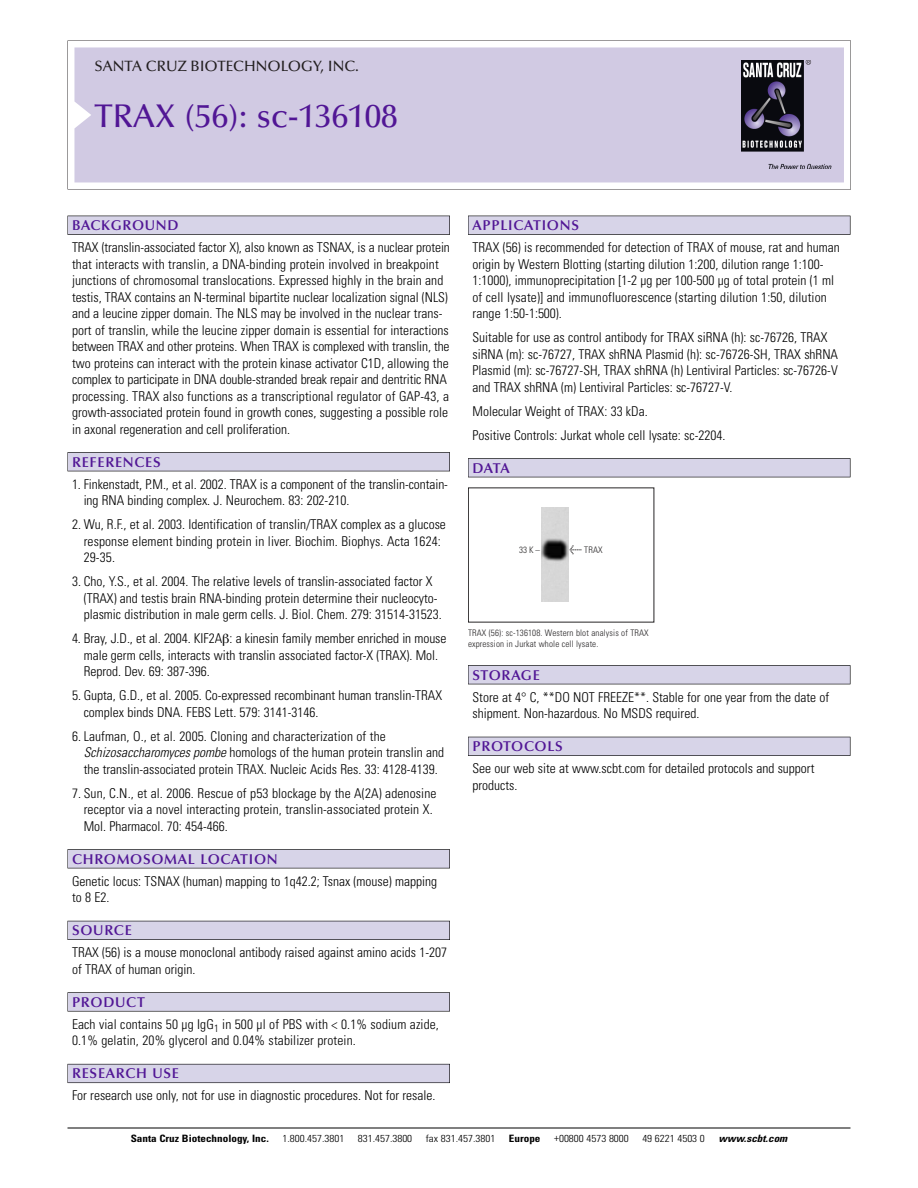
<style>
.page{position:relative;width:918px;height:1188px;background:#fff}
.page>*{position:absolute;margin:0;border:0;box-sizing:border-box;transform-origin:0 0}
.t1{font:500 33px "Optima";color:#511695}
.t2{font:500 15px "Optima";color:#231f20}
.t3{font:600 14.25px "Optima";letter-spacing:.05em;color:#511695}
.t4{font:300 condensed 13.5px/16.5px "Univers";color:#000}
.t5{font:300 condensed 10.2px "Univers";color:#000;scale:1.1 1}
.t6{font:700 condensed 10.2px "Univers";color:#000;scale:1.1 1}
.t7{font:italic 700 condensed 10.2px "Univers";color:#000;scale:1.1 1}
.t8{font:300 condensed 9px/10.5px "Univers";letter-spacing:.015em;color:#272526}
.s1{font-style:italic}
.s2{font-family:"Meta Plus";font-weight:400;font-stretch:normal;font-size:10.5px}
</style>
<div class="page">
<svg style="left:74px;top:41px;width:777px;height:148px"></svg>
<div style="left:74px;top:47px;width:770px;height:135px;background:#d1cae3"></div>
<img style="left:741px;top:60px;width:90px;height:108px">
<div style="left:68px;top:216px;width:382px;height:19px;background:#535256"></div>
<div style="left:68px;top:216px;width:381px;height:18px;background:#d7d4e8"></div>
<div style="left:68px;top:452px;width:382px;height:19px;background:#515155"></div>
<div style="left:68px;top:453px;width:381px;height:18px;background:#d7d4e8"></div>
<div style="left:68px;top:849px;width:382px;height:19px;background:#545357"></div>
<div style="left:68px;top:850px;width:381px;height:18px;background:#d7d4e8"></div>
<div style="left:68px;top:921px;width:382px;height:19px;background:#535259"></div>
<div style="left:68px;top:921px;width:381px;height:18px;background:#d7d4e8"></div>
<svg style="left:68px;top:992px;width:382px;height:20px"></svg>
<div style="left:68px;top:993px;width:381px;height:18px;background:#d7d4e8"></div>
<div style="left:68px;top:1064px;width:382px;height:19px;background:#64626c"></div>
<div style="left:68px;top:1064px;width:381px;height:18px;background:#d7d4e8"></div>
<div style="left:468px;top:216px;width:382px;height:19px;background:#535256"></div>
<div style="left:468px;top:216px;width:382px;height:18px;background:#d7d4e8"></div>
<div style="left:468px;top:458px;width:382px;height:19px;background:#515155"></div>
<div style="left:468px;top:459px;width:382px;height:18px;background:#d7d4e8"></div>
<div style="left:468px;top:665px;width:382px;height:19px;background:#515155"></div>
<div style="left:468px;top:666px;width:382px;height:18px;background:#d7d4e8"></div>
<div style="left:468px;top:737px;width:382px;height:19px;background:#515057"></div>
<div style="left:468px;top:737px;width:382px;height:18px;background:#d7d4e8"></div>
<hr style="left:68px;top:1128px;width:782px;height:1px;background:#000">
<img style="left:541px;top:508px;width:28px;height:94px">
<p class="t2" style="left:94px;top:60px;width:266px">SANTA CRUZ BIOTECHNOLOGY, INC.</p>
<p class="t1" style="left:94px;top:102px;width:305px">TRAX (56): sc-136108</p>
<p class="t3" style="left:72px;top:219px;width:108px">BACKGROUND</p>
<p class="t4" style="left:72px;top:240px;width:379px">TRAX (translin-associated factor X), also known as TSNAX, is a nuclear protein that interacts with translin, a DNA-binding protein involved in breakpoint junctions of chromosomal translocations. Expressed highly in the brain and testis, TRAX contains an N-terminal bipartite nuclear localization signal (NLS) and a leucine zipper domain. The NLS may be involved in the nuclear trans&shy;port of translin, while the leucine zipper domain is essential for interactions between TRAX and other proteins. When TRAX is complexed with translin, the two proteins can interact with the protein kinase activator C1D, allowing the complex to participate in DNA double-stranded break repair and dentritic RNA processing. TRAX also functions as a transcriptional regulator of GAP-43, a growth-associated protein found in growth cones, suggesting a possible role in axonal regeneration and cell proliferation.</p>
<p class="t3" style="left:72px;top:456px;width:90px">REFERENCES</p>
<p class="t4" style="left:84px;top:477px;width:366px;text-indent:-12px">1. Finkenstadt, P.M., et al. 2002. TRAX is a component of the translin-contain&shy;ing RNA binding complex. J. Neurochem. 83: 202-210.</p>
<p class="t4" style="left:84px;top:517px;width:364px;text-indent:-12px">2. Wu, R.F., et al. 2003. Identification of translin/TRAX complex as a glucose response element binding protein in liver. Biochim. Biophys. Acta 1624:<br>29-35.</p>
<p class="t4" style="left:84px;top:574px;width:360px;text-indent:-12px">3. Cho, Y.S., et al. 2004. The relative levels of translin-associated factor X (TRAX) and testis brain RNA-binding protein determine their nucleocyto&shy;plasmic distribution in male germ cells. J. Biol. Chem. 279: 31514-31523.</p>
<p class="t4" style="left:84px;top:631px;width:364px;text-indent:-12px">4. Bray, J.D., et al. 2004. KIF2A : a kinesin family member enriched in mouse male germ cells, interacts with translin associated factor-X (TRAX). Mol.<br>Reprod. Dev. 69: 387-396.</p>
<p class="t4" style="left:84px;top:688px;width:360px;text-indent:-12px">5. Gupta, G.D., et al. 2005. Co-expressed recombinant human translin-TRAX complex binds DNA. FEBS Lett. 579: 3141-3146.</p>
<p class="t4" style="left:84px;top:729px;width:362px;text-indent:-12px">6. Laufman, O., et al. 2005. Cloning and characterization of the<br><span class="s1">Schizosaccharomycespombe</span>homologs of the human protein translin and the translin-associated protein TRAX. Nucleic Acids Res. 33: 4128-4139.</p>
<p class="t4" style="left:84px;top:786px;width:354px;text-indent:-12px">7. Sun, C.N., et al. 2006. Rescue of p53 blockage by the A(2A) adenosine receptor via a novel interacting protein, translin-associated protein X.<br>Mol. Pharmacol. 70: 454-466.</p>
<p class="t3" style="left:72px;top:853px;width:207px">CHROMOSOMAL LOCATION</p>
<p class="t4" style="left:72px;top:874px;width:367px">Genetic locus: TSNAX (human) mapping to 1q42.2; Tsnax (mouse) mapping to 8 E2.</p>
<p class="t3" style="left:72px;top:924px;width:61px">SOURCE</p>
<p class="t4" style="left:72px;top:946px;width:377px">TRAX (56) is a mouse monoclonal antibody raised against amino acids 1-207 of TRAX of human origin.</p>
<p class="t3" style="left:72px;top:996px;width:74px">PRODUCT</p>
<p class="t4" style="left:72px;top:1017px;width:368px">Each vial contains 50 µg IgG<sub>1</sub> in 500 µl of PBS with &lt; 0.1% sodium azide,<br>0.1% gelatin, 20% glycerol and 0.04% stabilizer protein.</p>
<p class="t3" style="left:72px;top:1068px;width:109px">RESEARCH USE</p>
<p class="t4" style="left:72px;top:1089px;width:365px">For research use only, not for use in diagnostic procedures. Not for resale.</p>
<p class="t3" style="left:473px;top:219px;width:108px">APPLICATIONS</p>
<p class="t4" style="left:473px;top:240px;width:369px">TRAX (56) is recommended for detection of TRAX of mouse, rat and human origin by Western Blotting (starting dilution 1:200, dilution range 1:100- 1:1000), immunoprecipitation [1-2 µg per 100-500 µg of total protein (1 ml of cell lysate)] and immunofluorescence (starting dilution 1:50, dilution range 1:50-1:500).</p>
<p class="t4" style="left:473px;top:330px;width:367px">Suitable for use as control antibody for TRAX siRNA (h): sc-76726, TRAX siRNA (m): sc-76727, TRAX shRNA Plasmid (h): sc-76726-SH, TRAX shRNA Plasmid (m): sc-76727-SH, TRAX shRNA (h) Lentiviral Particles: sc-76726-V and TRAX shRNA (m) Lentiviral Particles: sc-76727-V.</p>
<p class="t4" style="left:473px;top:404px;width:177px">Molecular Weight of TRAX: 33 kDa.</p>
<p class="t4" style="left:473px;top:428px;width:254px">Positive Controls: Jurkat whole cell lysate: sc-2204.</p>
<p class="t3" style="left:473px;top:462px;width:39px">DATA</p>
<p class="t8" style="left:519px;top:545px;width:22px">33 K –</p>
<p class="t8" style="left:570px;top:546px;width:35px"><span class="s2">&lt;</span> TRAX</p>
<p class="t8" style="left:468px;top:629px;width:182px">TRAX (56): sc-136108. Western blot analysis of TRAX expression in Jurkat whole cell lysate.</p>
<p class="t3" style="left:473px;top:669px;width:69px">STORAGE</p>
<p class="t4" style="left:473px;top:690px;width:358px">Store at 4° C, **DO NOT FREEZE**. Stable for one year from the date of shipment. Non-hazardous. No MSDS required.</p>
<p class="t3" style="left:473px;top:740px;width:92px">PROTOCOLS</p>
<p class="t4" style="left:473px;top:762px;width:343px">See our web site at www.scbt.com for detailed protocols and support products.</p>
<p class="t6" style="left:131px;top:1135px;width:127px">Santa Cruz Biotechnology, Inc.</p>
<p class="t5" style="left:282px;top:1135px;width:58px">1.800.457.3801</p>
<p class="t5" style="left:358px;top:1135px;width:51px">831.457.3800</p>
<p class="t5" style="left:426px;top:1135px;width:65px">fax 831.457.3801</p>
<p class="t6" style="left:509px;top:1135px;width:30px">Europe</p>
<p class="t5" style="left:554px;top:1135px;width:69px">+00800 4573 8000</p>
<p class="t5" style="left:642px;top:1135px;width:58px">49 6221 4503 0</p>
<p class="t7" style="left:719px;top:1135px;width:66px">www.scbt.com</p>
</div>
